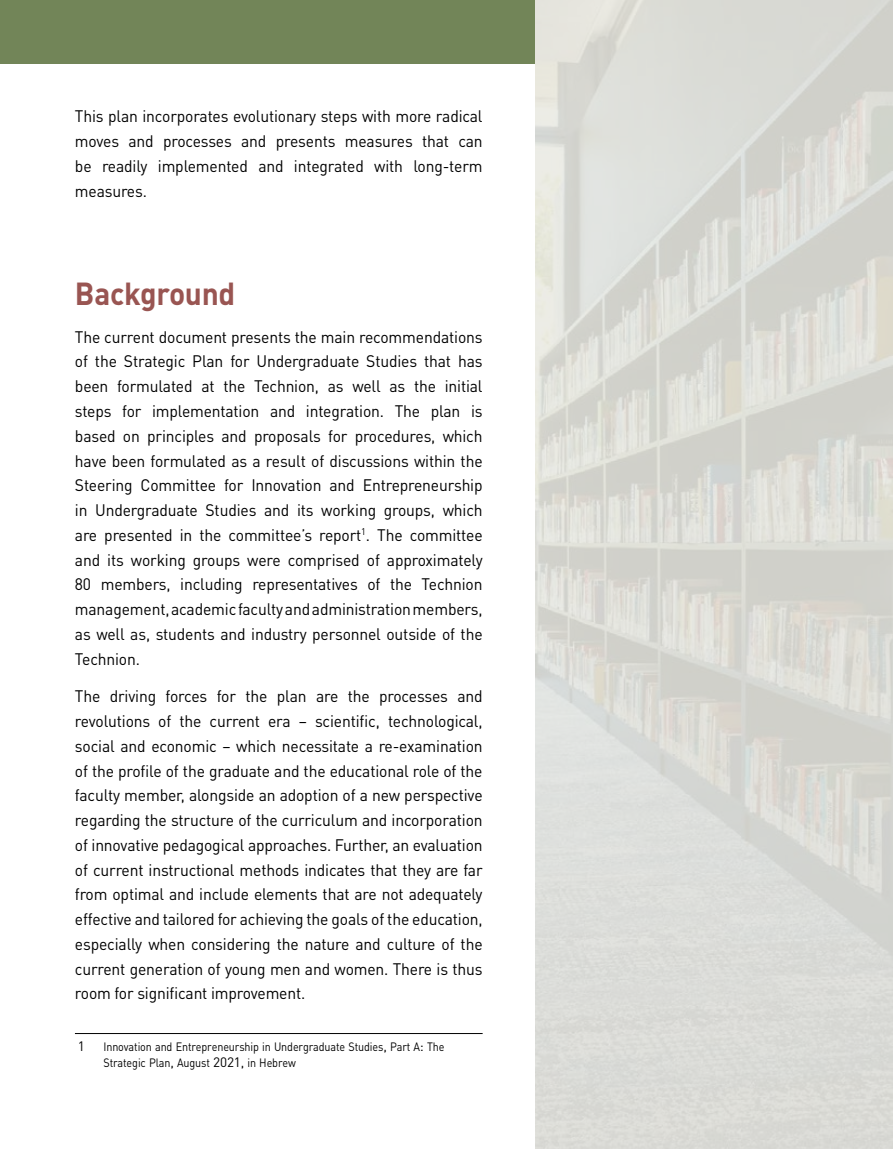
<style>
.page{position:relative;width:893px;height:1149px;background:#fff}
.page>*{position:absolute;margin:0;border:0;box-sizing:border-box;transform-origin:0 0}
.t1{font:700 31.5px "DIN Pro";letter-spacing:-.01em;color:#995552;scale:.95 1}
.t2{font:16.5px/24.8px "DIN Pro";letter-spacing:-.01em;color:#000;text-align:justify;scale:.95 1}
.t3{font:13.5px "DIN Pro";color:#000}
.t4{font:12px/16.5px "DIN Pro";letter-spacing:-.01em;color:#000;scale:.9 1}
.s1{font-size:13.5px}
</style>
<div class="page">
<div style="left:0;top:0;width:893px;height:64px;background:#728558"></div>
<hr style="left:75px;top:1032px;width:408px;height:1px;background:#000">
<img style="left:535px;top:0;width:358px;height:1148px">
<p class="t2" style="left:75px;top:103px;width:431px">This plan incorporates evolutionary steps with more radical moves and processes and presents measures that can be readily implemented and integrated with long-term measures.</p>
<h1 class="t1" style="left:75px;top:272px;width:170px">Background</h1>
<p class="t2" style="left:75px;top:323px;width:431px">The current document presents the main recommendations of the Strategic Plan for Undergraduate Studies that has been formulated at the Technion, as well as the initial steps for implementation and integration. The plan is based on principles and proposals for procedures, which have been formulated as a result of discussions within the Steering Committee for Innovation and Entrepreneurship in Undergraduate Studies and its working groups, which are presented in the committee’s report<sup>1</sup>. The committee and its working groups were comprised of approximately 80 members, including representatives of the Technion management, academic faculty and administration members, as well as, students and industry personnel outside of the Technion.</p>
<p class="t2" style="left:75px;top:683px;width:431px">The driving forces for the plan are the processes and revolutions of the current era – scientific, technological, social and economic – which necessitate a re-examination of the profile of the graduate and the educational role of the faculty member, alongside an adoption of a new perspective regarding the structure of the curriculum and incorporation of innovative pedagogical approaches. Further, an evaluation of current instructional methods indicates that they are far from optimal and include elements that are not adequately effective and tailored for achieving the goals of the education, especially when considering the nature and culture of the current generation of young men and women. There is thus room for significant improvement.</p>
<p class="t3" style="left:78px;top:1036px;width:9px">1</p>
<p class="t4" style="left:103px;top:1037px;width:381px">Innovation and Entrepreneurship in Undergraduate Studies<span class="s1">,</span> Part A<span class="s1">:</span> The<br>Strategic Plan<span class="s1">,</span> August <span class="s1">2021,</span> in Hebrew</p>
</div>
